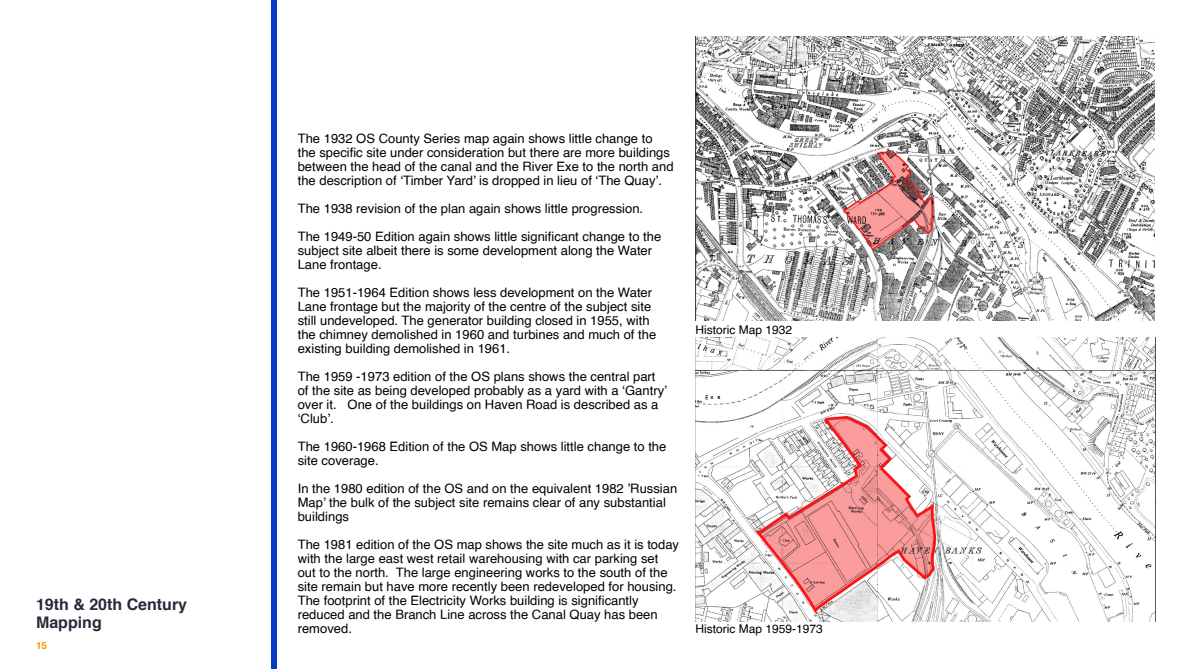
<style>
.page{position:relative;width:1191px;height:669px;background:#fff}
.page>*{position:absolute;margin:0;border:0;box-sizing:border-box;transform-origin:0 0}
.t1{font:700 16px/18px "Helvetica";color:#262b39}
.t2{font:13px/14px "Helvetica";color:#000}
.t3{font:12px "Helvetica";color:#000}
.t4{font:700 10px "Helvetica";color:#fb9500}
</style>
<div class="page">
<div style="left:272px;top:0;width:5px;height:669px;background:#073ac5"></div>
<img style="left:695px;top:36px;width:460px;height:284px">
<img style="left:696px;top:337px;width:459px;height:285px">
<p class="t1" style="left:36px;top:595px;width:153px">19th &amp; 20th Century<br>Mapping</p>
<p class="t4" style="left:36px;top:638px;width:13px">15</p>
<p class="t2" style="left:298px;top:132px;width:377px">The 1932 OS County Series map again shows little change to the specific site under consideration but there are more buildings between the head of the canal and the River Exe to the north and the description of ‘Timber Yard’ is dropped in lieu of ‘The Quay’.</p>
<p class="t2" style="left:298px;top:195px;width:365px;line-height:28px">The 1938 revision of the plan again shows little progression.<br>The 1949-50 Edition again shows little significant change to the</p>
<p class="t2" style="left:298px;top:244px;width:356px">subject site albeit there is some development along the Water<br>Lane frontage.</p>
<p class="t2" style="left:298px;top:286px;width:360px">The 1951-1964 Edition shows less development on the Water Lane frontage but the majority of the centre of the subject site still undeveloped. The generator building closed in 1955, with the chimney demolished in 1960 and turbines and much of the existing building demolished in 1961.</p>
<p class="t2" style="left:298px;top:370px;width:371px">The 1959 -1973 edition of the OS plans shows the central part of the site as being developed probably as a yard with a ‘Gantry’ over it. One of the buildings on Haven Road is described as a ‘Club’.</p>
<p class="t2" style="left:298px;top:440px;width:370px">The 1960-1968 Edition of the OS Map shows little change to the site coverage.</p>
<p class="t2" style="left:298px;top:482px;width:381px">In the 1980 edition of the OS and on the equivalent 1982 ’Russian<br>Map’ the bulk of the subject site remains clear of any substantial buildings</p>
<p class="t2" style="left:298px;top:538px;width:383px">The 1981 edition of the OS map shows the site much as it is today with the large east west retail warehousing with car parking set out to the north. The large engineering works to the south of the site remain but have more recently been redeveloped for housing.<br>The footprint of the Electricity Works building is significantly reduced and the Branch Line across the Canal Quay has been removed.</p>
<p class="t3" style="left:695px;top:320px;width:98px">Historic Map 1932</p>
<p class="t3" style="left:695px;top:620px;width:129px">Historic Map 1959-1973</p>
</div>
